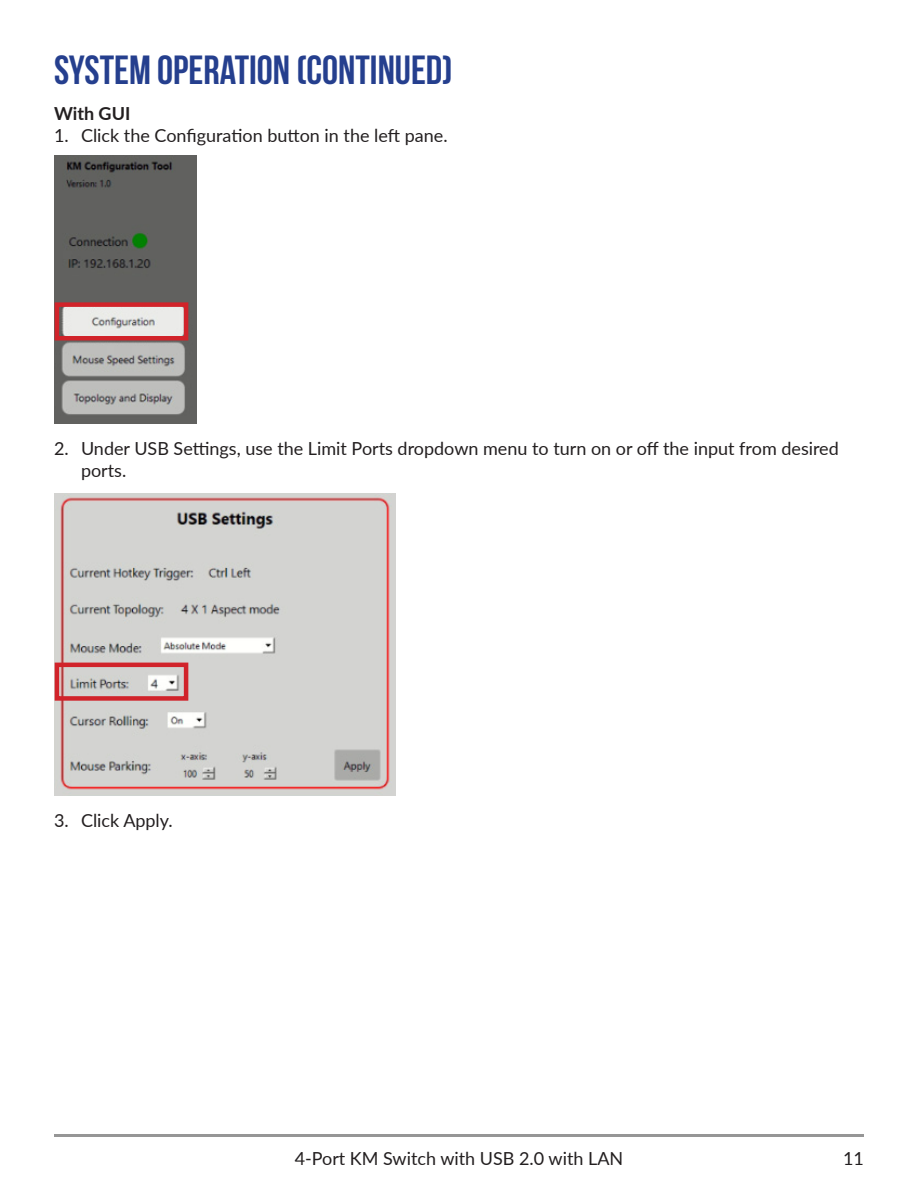
<style>
.page{position:relative;width:918px;height:1188px;background:#fff}
.page>*{position:absolute;margin:0;border:0;box-sizing:border-box;transform-origin:0 0}
.t1{font:700 40.5px "Bebas Neue";color:#253f8e}
.t2{font:18px/21.6px "Lato";color:#231f20}
.t3{font:700 18px "Lato";color:#231f20}
</style>
<div class="page">
<hr style="left:54px;top:1134px;width:810px;height:3px;background:#969696">
<img style="left:54px;top:156px;width:143px;height:268px">
<img style="left:54px;top:494px;width:341px;height:301px">
<div style="left:55px;top:302px;width:133px;height:38px;border:4px solid #d1232a"></div>
<div style="left:55px;top:663px;width:133px;height:38px;border:4px solid #d1232a"></div>
<p class="t1" style="left:54px;top:48px;width:400px">SYSTEM OPERATION (CONTINUED)</p>
<p class="t3" style="left:54px;top:100px;width:78px">With GUI</p>
<p class="t2" style="left:54px;top:124px;width:395px">1. Click the Configuration button in the left pane.</p>
<p class="t2" style="left:81px;top:437px;width:759px;text-indent:-27px">2. Under USB Settings, use the Limit Ports dropdown menu to turn on or off the input from desired ports.</p>
<p class="t2" style="left:54px;top:809px;width:120px">3. Click Apply.</p>
<p class="t2" style="left:295px;top:1147px;width:330px">4-Port KM Switch with USB 2.0 with LAN</p>
<p class="t2" style="left:843px;top:1147px;width:22px">11</p>
</div>
